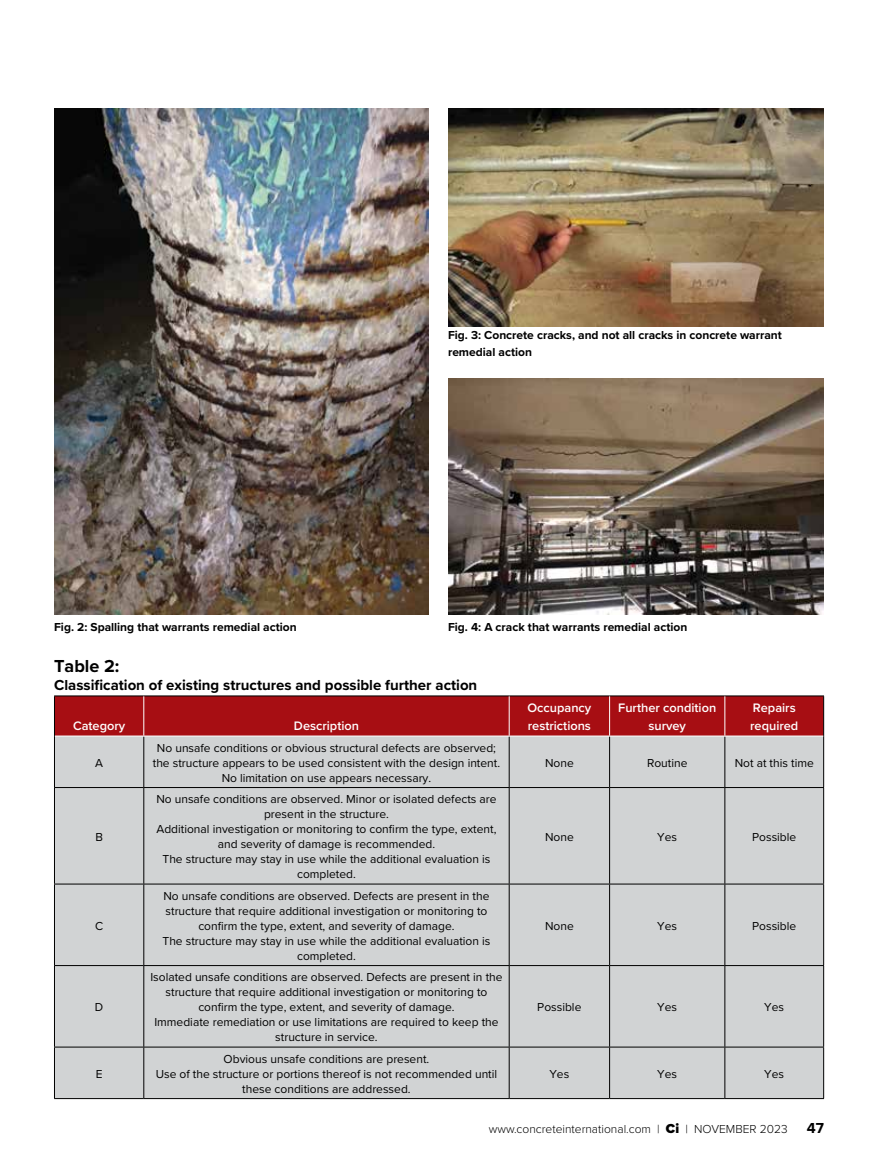
<style>
.page{position:relative;width:878px;height:1175px;background:#fff}
.page>*{position:absolute;margin:0;border:0;box-sizing:border-box;transform-origin:0 0}
.t1{font:700 18px "Proxima Nova";color:#000}
.t2{font:700 15px "Proxima Nova";color:#000}
.t3{font:600 12.75px/18px "Proxima Nova";color:#fff}
.t4{font:12px/15px "Proxima Nova";color:#000;text-align:center}
.t5{font:700 12px/16.5px "Proxima Nova";color:#000}
.t6{font:300 12px "Proxima Nova";color:#000}
.s1{font-weight:900;font-size:13.5px}
</style>
<div class="page">
<img style="left:448px;top:379px;width:375px;height:235px">
<img style="left:448px;top:108px;width:375px;height:218px">
<div style="left:55px;top:696px;width:768px;height:39px;background:#a70e13"></div>
<div style="left:55px;top:736px;width:768px;height:362px;background:#d1d3d4"></div>
<hr style="left:54px;top:695px;width:90px;height:1px;background:#000">
<hr style="left:54px;top:696px;width:1px;height:40px;background:#000">
<hr style="left:144px;top:695px;width:365px;height:1px;background:#000">
<hr style="left:509px;top:695px;width:100px;height:1px;background:#000">
<hr style="left:609px;top:695px;width:115px;height:1px;background:#000">
<hr style="left:724px;top:695px;width:100px;height:1px;background:#000">
<hr style="left:823px;top:696px;width:1px;height:40px;background:#000">
<hr style="left:54px;top:736px;width:1px;height:51px;background:#000">
<hr style="left:143px;top:736px;width:1px;height:51px;background:#000">
<hr style="left:509px;top:736px;width:1px;height:51px;background:#000">
<hr style="left:609px;top:736px;width:1px;height:51px;background:#000">
<hr style="left:724px;top:736px;width:1px;height:51px;background:#000">
<hr style="left:823px;top:736px;width:1px;height:51px;background:#000">
<hr style="left:54px;top:787px;width:90px;height:1px;background:#000">
<hr style="left:54px;top:788px;width:1px;height:95px;background:#000">
<hr style="left:144px;top:787px;width:365px;height:1px;background:#000">
<hr style="left:143px;top:788px;width:1px;height:95px;background:#000">
<hr style="left:509px;top:787px;width:100px;height:1px;background:#000">
<hr style="left:509px;top:788px;width:1px;height:95px;background:#000">
<hr style="left:609px;top:787px;width:115px;height:1px;background:#000">
<hr style="left:609px;top:788px;width:1px;height:95px;background:#000">
<hr style="left:724px;top:787px;width:100px;height:1px;background:#000">
<hr style="left:724px;top:788px;width:1px;height:95px;background:#000">
<hr style="left:823px;top:788px;width:1px;height:95px;background:#000">
<hr style="left:54px;top:883px;width:90px;height:1px;background:#000">
<hr style="left:54px;top:884px;width:1px;height:81px;background:#000">
<hr style="left:144px;top:883px;width:365px;height:1px;background:#000">
<hr style="left:143px;top:884px;width:1px;height:81px;background:#000">
<hr style="left:509px;top:883px;width:100px;height:1px;background:#000">
<hr style="left:509px;top:884px;width:1px;height:81px;background:#000">
<hr style="left:609px;top:883px;width:115px;height:1px;background:#000">
<hr style="left:609px;top:884px;width:1px;height:81px;background:#000">
<hr style="left:724px;top:883px;width:100px;height:1px;background:#000">
<hr style="left:724px;top:884px;width:1px;height:81px;background:#000">
<hr style="left:823px;top:884px;width:1px;height:81px;background:#000">
<hr style="left:54px;top:965px;width:90px;height:1px;background:#000">
<hr style="left:54px;top:966px;width:1px;height:80px;background:#000">
<hr style="left:144px;top:965px;width:365px;height:1px;background:#000">
<hr style="left:143px;top:966px;width:1px;height:80px;background:#000">
<hr style="left:509px;top:965px;width:100px;height:1px;background:#000">
<hr style="left:509px;top:966px;width:1px;height:80px;background:#000">
<hr style="left:609px;top:965px;width:115px;height:1px;background:#000">
<hr style="left:609px;top:966px;width:1px;height:80px;background:#000">
<hr style="left:724px;top:965px;width:100px;height:1px;background:#000">
<hr style="left:724px;top:966px;width:1px;height:80px;background:#000">
<hr style="left:823px;top:966px;width:1px;height:80px;background:#000">
<hr style="left:54px;top:1046px;width:90px;height:1px;background:#000">
<hr style="left:54px;top:1047px;width:1px;height:51px;background:#000">
<hr style="left:144px;top:1046px;width:365px;height:1px;background:#000">
<hr style="left:143px;top:1047px;width:1px;height:51px;background:#000">
<hr style="left:509px;top:1046px;width:100px;height:1px;background:#000">
<hr style="left:509px;top:1047px;width:1px;height:51px;background:#000">
<hr style="left:609px;top:1046px;width:115px;height:1px;background:#000">
<hr style="left:609px;top:1047px;width:1px;height:51px;background:#000">
<hr style="left:724px;top:1046px;width:100px;height:1px;background:#000">
<hr style="left:724px;top:1047px;width:1px;height:51px;background:#000">
<hr style="left:823px;top:1047px;width:1px;height:51px;background:#000">
<hr style="left:54px;top:1098px;width:90px;height:1px;background:#000">
<hr style="left:144px;top:1098px;width:365px;height:1px;background:#000">
<hr style="left:509px;top:1098px;width:100px;height:1px;background:#000">
<hr style="left:609px;top:1098px;width:115px;height:1px;background:#000">
<hr style="left:724px;top:1098px;width:100px;height:1px;background:#000">
<hr style="left:143px;top:696px;width:1px;height:39px;background:#fff">
<hr style="left:509px;top:696px;width:1px;height:39px;background:#fff">
<hr style="left:609px;top:696px;width:1px;height:39px;background:#fff">
<hr style="left:724px;top:696px;width:1px;height:39px;background:#fff">
<img style="left:54px;top:108px;width:374px;height:506px">
<p class="t5" style="left:54px;top:618px;width:244px">Fig. 2: Spalling that warrants remedial action</p>
<p class="t5" style="left:448px;top:327px;width:335px">Fig. 3: Concrete cracks, and not all cracks in concrete warrant remedial action</p>
<p class="t5" style="left:448px;top:618px;width:241px">Fig. 4: A crack that warrants remedial action</p>
<h1 class="t1" style="left:54px;top:652px;width:67px">Table 2:</h1>
<p class="t2" style="left:54px;top:673px;width:424px">Classification of existing structures and possible further action</p>
<p class="t3" style="left:73px;top:716px;width:54px">Category</p>
<p class="t3" style="left:294px;top:716px;width:67px">Description</p>
<p class="t4" style="left:95px;top:754px;width:9px">A</p>
<p class="t4" style="left:95px;top:828px;width:9px">B</p>
<p class="t4" style="left:95px;top:917px;width:10px">C</p>
<p class="t4" style="left:95px;top:999px;width:10px">D</p>
<p class="t4" style="left:96px;top:1065px;width:8px">E</p>
<p class="t4" style="left:153px;top:739px;width:349px">No unsafe conditions or obvious structural defects are observed; the structure appears to be used consistent with the design intent.<br>No limitation on use appears necessary.</p>
<p class="t4" style="left:156px;top:791px;width:342px">No unsafe conditions are observed. Minor or isolated defects are present in the structure.<br>Additional investigation or monitoring to confirm the type, extent, and severity of damage is recommended.<br>The structure may stay in use while the additional evaluation is completed.</p>
<p class="t4" style="left:162px;top:887px;width:329px">No unsafe conditions are observed. Defects are present in the structure that require additional investigation or monitoring to confirm the type, extent, and severity of damage.<br>The structure may stay in use while the additional evaluation is completed.</p>
<p class="t4" style="left:150px;top:969px;width:354px">Isolated unsafe conditions are observed. Defects are present in the structure that require additional investigation or monitoring to confirm the type, extent, and severity of damage.<br>Immediate remediation or use limitations are required to keep the structure in service.</p>
<p class="t4" style="left:156px;top:1050px;width:343px">Obvious unsafe conditions are present.<br>Use of the structure or portions thereof is not recommended until these conditions are addressed.</p>
<p class="t3" style="left:527px;top:698px;width:65px">Occupancy restrictions</p>
<p class="t3" style="left:618px;top:698px;width:99px;text-align:center">Further condition survey</p>
<p class="t3" style="left:750px;top:698px;width:50px">Repairs required</p>
<p class="t4" style="left:545px;top:754px;width:30px">None</p>
<p class="t4" style="left:647px;top:754px;width:42px">Routine</p>
<p class="t4" style="left:734px;top:754px;width:81px">Not at this time</p>
<p class="t4" style="left:545px;top:828px;width:30px">None</p>
<p class="t4" style="left:657px;top:828px;width:21px">Yes</p>
<p class="t4" style="left:752px;top:828px;width:46px">Possible</p>
<p class="t4" style="left:545px;top:917px;width:30px">None</p>
<p class="t4" style="left:657px;top:917px;width:21px">Yes</p>
<p class="t4" style="left:752px;top:917px;width:46px">Possible</p>
<p class="t4" style="left:537px;top:999px;width:46px">Possible</p>
<p class="t4" style="left:657px;top:999px;width:21px">Yes</p>
<p class="t4" style="left:764px;top:999px;width:21px">Yes</p>
<p class="t4" style="left:549px;top:1065px;width:21px">Yes</p>
<p class="t4" style="left:657px;top:1065px;width:21px">Yes</p>
<p class="t4" style="left:764px;top:1065px;width:21px">Yes</p>
<p class="t6" style="left:488px;top:1119px;width:300px">www.concreteinternational.com | <span class="s1">Ci</span> | NOVEMBER 2023</p>
<p class="t2" style="left:806px;top:1116px;width:19px">47</p>
</div>
